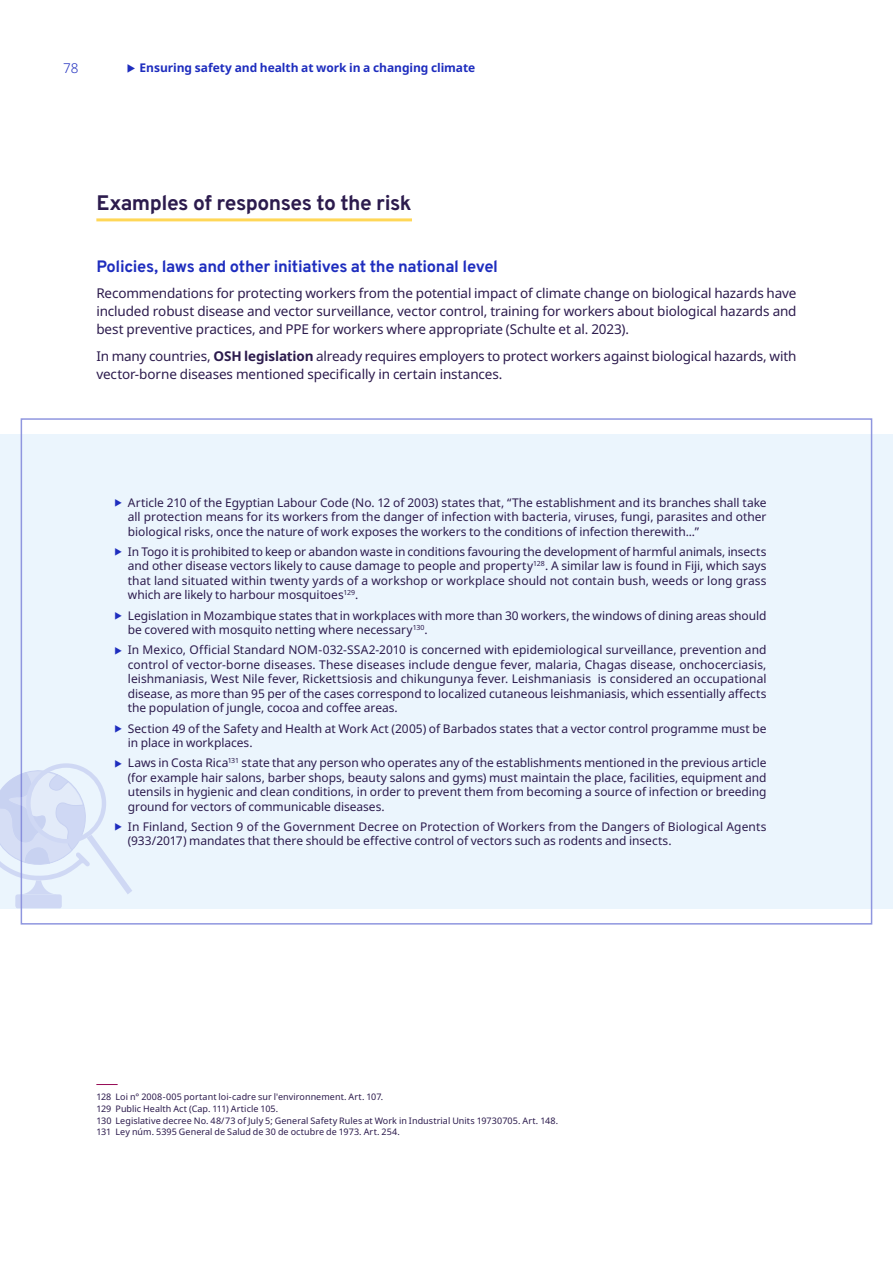
<style>
.page{position:relative;width:893px;height:1263px;background:#fff}
.page>*{position:absolute;margin:0;border:0;box-sizing:border-box;transform-origin:0 0}
.t1{font:700 21px "Overpass";letter-spacing:-.025em;color:#2c1b4d}
.t2{font:700 16.5px "Overpass";letter-spacing:-.02em;color:#1e2dbe}
.t3{font:13.5px/18px "Noto Sans";letter-spacing:-.01em;color:#2c1b4d;text-align:justify}
.t4{font:300 13.5px "Noto Sans";color:#1e2dbe}
.t5{font:12px/14.4px "Noto Sans";letter-spacing:-.005em;color:#2c1b4d;text-align:justify}
.t6{font:700 12px "Noto Sans";letter-spacing:-.005em;color:#1e2dbe}
.t7{font:9px/11.9px "Noto Sans";letter-spacing:.005em;color:#2c1b4d}
.s1{font-weight:700}
</style>
<div class="page">
<hr style="left:96px;top:218px;width:316px;height:3px;background:#ffd757">
<div style="left:0;top:434px;width:893px;height:475px;background:#ebf5fd"></div>
<svg style="left:96px;top:1084px;width:22px;height:1px"></svg>
<svg style="left:0;top:759px;width:132px;height:149px"></svg>
<p class="t4" style="left:63px;top:59px;width:17px">78</p>
<p class="t6" style="left:140px;top:60px;width:337px">Ensuring safety and health at work in a changing climate</p>
<h1 class="t1" style="left:96px;top:186px;width:317px">Examples of responses to the risk</h1>
<h2 class="t2" style="left:96px;top:253px;width:403px">Policies, laws and other initiatives at the national level</h2>
<p class="t3" style="left:96px;top:285px;width:702px">Recommendations for protecting workers from the potential impact of climate change on biological hazards have included robust disease and vector surveillance, vector control, training for workers about biological hazards and best preventive practices, and PPE for workers where appropriate (Schulte et al. 2023).</p>
<p class="t3" style="left:96px;top:347px;width:702px">In many countries, <span class="s1">OSH legislation</span> already requires employers to protect workers against biological hazards, with vector-borne diseases mentioned specifically in certain instances.</p>
<p class="t5" style="left:128px;top:496px;width:640px">Article 210 of the Egyptian Labour Code (No. 12 of 2003) states that, “The establishment and its branches shall take all protection means for its workers from the danger of infection with bacteria, viruses, fungi, parasites and other biological risks, once the nature of work exposes the workers to the conditions of infection therewith...”</p>
<p class="t5" style="left:128px;top:545px;width:640px">In Togo it is prohibited to keep or abandon waste in conditions favouring the development of harmful animals, insects and other disease vectors likely to cause damage to people and property<sup>128</sup>. A similar law is found in Fiji, which says that land situated within twenty yards of a workshop or workplace should not contain bush, weeds or long grass which are likely to harbour mosquitoes<sup>129</sup>.</p>
<p class="t5" style="left:128px;top:608px;width:640px">Legislation in Mozambique states that in workplaces with more than 30 workers, the windows of dining areas should be covered with mosquito netting where necessary<sup>130</sup>.</p>
<p class="t5" style="left:128px;top:643px;width:640px">In Mexico, Official Standard NOM-032-SSA2-2010 is concerned with epidemiological surveillance, prevention and control of vector-borne diseases. These diseases include dengue fever, malaria, Chagas disease, onchocerciasis, leishmaniasis, West Nile fever, Rickettsiosis and chikungunya fever. Leishmaniasis is considered an occupational disease, as more than 95 per of the cases correspond to localized cutaneous leishmaniasis, which essentially affects the population of jungle, cocoa and coffee areas.</p>
<p class="t5" style="left:128px;top:721px;width:640px">Section 49 of the Safety and Health at Work Act (2005) of Barbados states that a vector control programme must be in place in workplaces.</p>
<p class="t5" style="left:128px;top:756px;width:640px">Laws in Costa Rica<sup>131</sup> state that any person who operates any of the establishments mentioned in the previous article (for example hair salons, barber shops, beauty salons and gyms) must maintain the place, facilities, equipment and utensils in hygienic and clean conditions, in order to prevent them from becoming a source of infection or breeding ground for vectors of communicable diseases.</p>
<p class="t5" style="left:128px;top:820px;width:640px">In Finland, Section 9 of the Government Decree on Protection of Workers from the Dangers of Biological Agents (933/2017) mandates that there should be effective control of vectors such as rodents and insects.</p>
<p class="t7" style="left:96px;top:1091px;width:463px">128 Loi n° 2008-005 portant loi-cadre sur l'environnement. Art. 107.<br>129 Public Health Act (Cap. 111) Article 105.<br>130 Legislative decree No. 48/73 of July 5; General Safety Rules at Work in Industrial Units 19730705. Art. 148.<br>131 Ley núm. 5395 General de Salud de 30 de octubre de 1973. Art. 254.</p>
</div>
